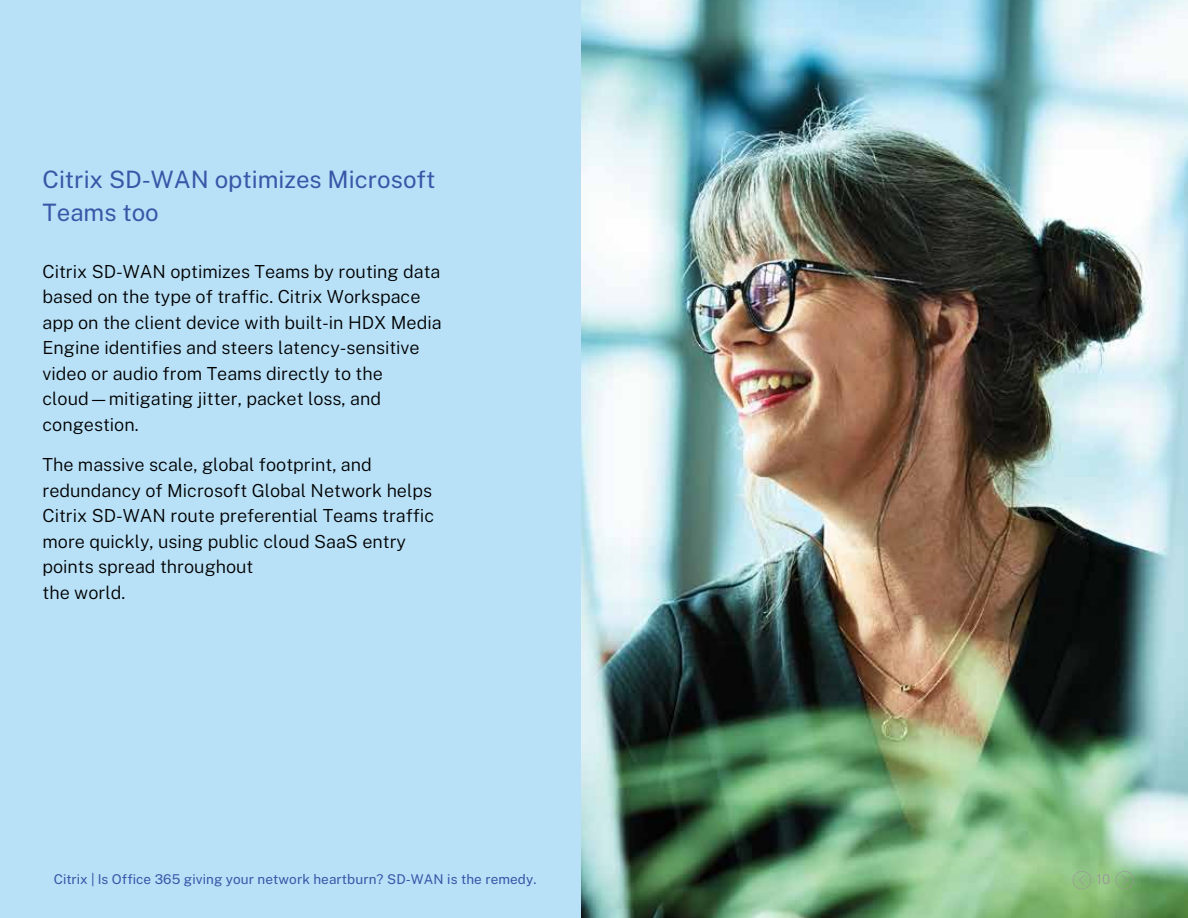
<style>
.page{position:relative;width:1188px;height:918px;background:#fff}
.page>*{position:absolute;margin:0;border:0;box-sizing:border-box;transform-origin:0 0}
.t1{font:24px/33px "Public Sans";color:#3857a7}
.t2{font:300 18px/25.5px "Public Sans";color:#000}
.t3{font:13.5px "Public Sans";letter-spacing:.005em;color:#3857a7}
.t4{font:300 13.5px "Public Sans";color:#979797}
</style>
<div class="page">
<img style="left:580px;top:0;width:608px;height:918px">
<div style="left:0;top:0;width:580px;height:918px;background:#b8e1f8"></div>
<svg style="left:1073px;top:871px;width:18px;height:18px"></svg>
<svg style="left:1116px;top:871px;width:18px;height:18px"></svg>
<h1 class="t1" style="left:43px;top:161px;width:394px">Citrix SD-WAN optimizes Microsoft<br>Teams too</h1>
<p class="t2" style="left:43px;top:257px;width:401px">Citrix SD-WAN optimizes Teams by routing data based on the type of traffic. Citrix Workspace app on the client device with built-in HDX Media Engine identifies and steers latency-sensitive video or audio from Teams directly to the cloud—mitigating jitter, packet loss, and congestion.</p>
<p class="t2" style="left:43px;top:451px;width:393px">The massive scale, global footprint, and redundancy of Microsoft Global Network helps Citrix SD-WAN route preferential Teams traffic more quickly, using public cloud SaaS entry points spread throughout<br>the world.</p>
<p class="t3" style="left:54px;top:869px;width:484px">Citrix | Is Office 365 giving your network heartburn? SD-WAN is the remedy.</p>
<p class="t4" style="left:1097px;top:870px;width:15px">10</p>
</div>
